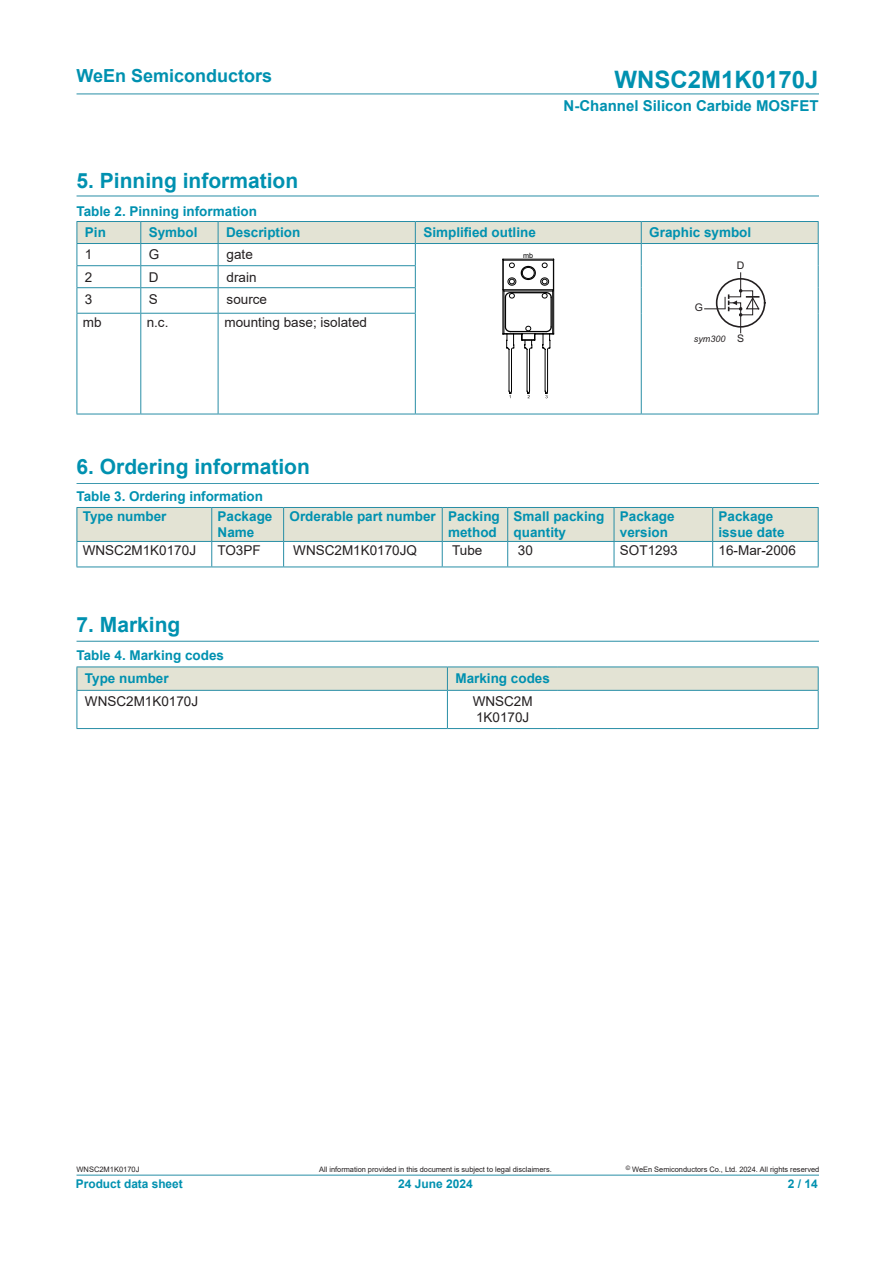
<style>
.page{position:relative;width:893px;height:1263px;background:#fff}
.page>*{position:absolute;margin:0;border:0;box-sizing:border-box;transform-origin:0 0}
.t1{font:700 24px "Arial";color:#0091b0}
.DS1{font:700 21px "Arial";color:#0091b0}
.t2{font:700 18px "Arial";color:#0091b0}
.t3{font:700 15px "Arial";color:#0091b0}
.t4{font:700 13.5px "Arial";color:#0091b0}
.t5{font:13.5px "Arial";color:#231f20}
.t6{font:700 12px "Arial";color:#0091b0}
.t7{font:10.5px "Arial";color:#231f20}
.t8{font:italic 9px "Arial";color:#231f20}
.t9{font:7.5px "Arial";letter-spacing:-.005em;color:#231f20}
.t10{font:7.2px "Arial";color:#030303}
</style>
<div class="page">
<hr style="left:77px;top:94px;width:742px;height:1px;background:#288ea6">
<hr style="left:77px;top:1175px;width:742px;height:1px;background:#288ea6">
<hr style="left:77px;top:196px;width:742px;height:1px;background:#288ea6">
<hr style="left:77px;top:483px;width:742px;height:1px;background:#288ea6">
<hr style="left:77px;top:641px;width:742px;height:1px;background:#288ea6">
<svg style="left:77px;top:507px;width:742px;height:60px"></svg>
<hr style="left:77px;top:567px;width:135px;height:1px;background:#288ea6">
<hr style="left:212px;top:567px;width:72px;height:1px;background:#288ea6">
<hr style="left:284px;top:567px;width:158px;height:1px;background:#288ea6">
<hr style="left:442px;top:567px;width:66px;height:1px;background:#288ea6">
<hr style="left:508px;top:567px;width:106px;height:1px;background:#288ea6">
<hr style="left:614px;top:567px;width:99px;height:1px;background:#288ea6">
<hr style="left:713px;top:567px;width:106px;height:1px;background:#288ea6">
<hr style="left:77px;top:666px;width:370px;height:1px;background:#288ea6">
<hr style="left:447px;top:666px;width:111px;height:1px;background:#288ea6">
<hr style="left:77px;top:728px;width:370px;height:1px;background:#288ea6">
<hr style="left:447px;top:728px;width:111px;height:1px;background:#288ea6">
<hr style="left:558px;top:666px;width:261px;height:1px;background:#288ea6">
<svg style="left:77px;top:667px;width:742px;height:61px"></svg>
<hr style="left:558px;top:690px;width:261px;height:1px;background:#288ea6">
<hr style="left:818px;top:691px;width:1px;height:37px;background:#288ea6">
<hr style="left:558px;top:728px;width:261px;height:1px;background:#288ea6">
<hr style="left:641px;top:313px;width:1px;height:101px;background:#288ea6">
<hr style="left:818px;top:313px;width:1px;height:101px;background:#288ea6">
<hr style="left:77px;top:314px;width:1px;height:100px;background:#288ea6">
<hr style="left:140px;top:314px;width:1px;height:100px;background:#288ea6">
<hr style="left:218px;top:314px;width:1px;height:100px;background:#288ea6">
<hr style="left:415px;top:314px;width:1px;height:100px;background:#288ea6">
<hr style="left:77px;top:414px;width:64px;height:1px;background:#288ea6">
<hr style="left:141px;top:414px;width:77px;height:1px;background:#288ea6">
<hr style="left:218px;top:414px;width:197px;height:1px;background:#288ea6">
<hr style="left:415px;top:414px;width:226px;height:1px;background:#288ea6">
<hr style="left:641px;top:414px;width:178px;height:1px;background:#288ea6">
<svg style="left:77px;top:221px;width:742px;height:177px"></svg>
<div style="left:716px;top:278px;width:49px;height:50px;border:2px solid #231f20;border-radius:50%"></div>
<h3 class="t2" style="left:77px;top:63px;width:197px">WeEn Semiconductors</h3>
<h1 class="t1" style="left:614px;top:62px;width:206px">WNSC2M1K0170J</h1>
<p class="t3" style="left:563px;top:95px;width:257px">N-Channel Silicon Carbide MOSFET</p>
<p class="DS1" style="left:77px;top:166px;width:223px">5. Pinning information</p>
<p class="t4" style="left:77px;top:202px;width:182px">Table 2. Pinning information</p>
<p class="t4" style="left:85px;top:223px;width:23px">Pin</p>
<p class="t4" style="left:149px;top:223px;width:50px">Symbol</p>
<p class="t4" style="left:226px;top:223px;width:76px">Description</p>
<p class="t4" style="left:423px;top:223px;width:114px">Simplified outline</p>
<p class="t4" style="left:649px;top:223px;width:104px">Graphic symbol</p>
<p class="t5" style="left:85px;top:245px;width:9px">1</p>
<p class="t5" style="left:149px;top:245px;width:12px">G</p>
<p class="t5" style="left:227px;top:245px;width:28px">gate</p>
<p class="t10" style="left:523px;top:250px;width:12px">mb</p>
<p class="t7" style="left:737px;top:258px;width:9px">D</p>
<p class="t5" style="left:85px;top:267px;width:9px">2</p>
<p class="t5" style="left:149px;top:267px;width:11px">D</p>
<p class="t5" style="left:227px;top:267px;width:32px">drain</p>
<p class="t5" style="left:85px;top:289px;width:9px">3</p>
<p class="t5" style="left:149px;top:289px;width:11px">S</p>
<p class="t5" style="left:227px;top:289px;width:42px">source</p>
<p class="t5" style="left:83px;top:313px;width:20px">mb</p>
<p class="t5" style="left:147px;top:313px;width:23px">n.c.</p>
<p class="t5" style="left:224px;top:313px;width:144px">mounting base; isolated</p>
<p class="t7" style="left:695px;top:300px;width:10px">G</p>
<p class="t8" style="left:694px;top:333px;width:33px">sym300</p>
<p class="t7" style="left:737px;top:331px;width:9px">S</p>
<p class="DS1" style="left:77px;top:452px;width:235px">6. Ordering information</p>
<p class="t4" style="left:77px;top:487px;width:188px">Table 3. Ordering information</p>
<p class="t4" style="left:83px;top:507px;width:85px">Type number</p>
<p class="t4" style="left:218px;top:507px;width:56px">Package</p>
<p class="t4" style="left:218px;top:523px;width:38px">Name</p>
<p class="t4" style="left:289px;top:507px;width:148px">Orderable part number</p>
<p class="t4" style="left:448px;top:507px;width:53px">Packing</p>
<p class="t4" style="left:448px;top:523px;width:50px">method</p>
<p class="t4" style="left:514px;top:507px;width:92px">Small packing</p>
<p class="t4" style="left:514px;top:523px;width:54px">quantity</p>
<p class="t4" style="left:620px;top:507px;width:56px">Package</p>
<p class="t4" style="left:620px;top:523px;width:50px">version</p>
<p class="t4" style="left:719px;top:507px;width:56px">Package</p>
<p class="t4" style="left:719px;top:523px;width:68px">issue date</p>
<p class="t5" style="left:83px;top:541px;width:115px">WNSC2M1K0170J</p>
<p class="t5" style="left:217px;top:541px;width:45px">TO3PF</p>
<p class="t5" style="left:293px;top:541px;width:125px">WNSC2M1K0170JQ</p>
<p class="t5" style="left:452px;top:541px;width:32px">Tube</p>
<p class="t5" style="left:518px;top:541px;width:17px">30</p>
<p class="t5" style="left:620px;top:541px;width:59px">SOT1293</p>
<p class="t5" style="left:719px;top:541px;width:79px">16-Mar-2006</p>
<p class="DS1" style="left:77px;top:610px;width:105px">7. Marking</p>
<p class="t4" style="left:77px;top:646px;width:149px">Table 4. Marking codes</p>
<p class="t4" style="left:85px;top:668px;width:85px">Type number</p>
<p class="t4" style="left:455px;top:668px;width:96px">Marking codes</p>
<p class="t5" style="left:85px;top:692px;width:115px">WNSC2M1K0170J</p>
<p class="t5" style="left:473px;top:692px;width:61px">WNSC2M</p>
<p class="t5" style="left:476px;top:708px;width:55px">1K0170J</p>
<p class="t9" style="left:77px;top:1164px;width:64px">WNSC2M1K0170J</p>
<p class="t6" style="left:76px;top:1175px;width:108px">Product data sheet</p>
<p class="t9" style="left:319px;top:1164px;width:234px">All information provided in this document is subject to legal disclaimers.</p>
<p class="t9" style="left:626px;top:1164px;width:195px"><sup>©</sup> WeEn Semiconductors Co., Ltd. 2024. All rights reserved</p>
<p class="t6" style="left:398px;top:1175px;width:76px">24 June 2024</p>
<p class="t6" style="left:788px;top:1175px;width:32px">2 / 14</p>
</div>
